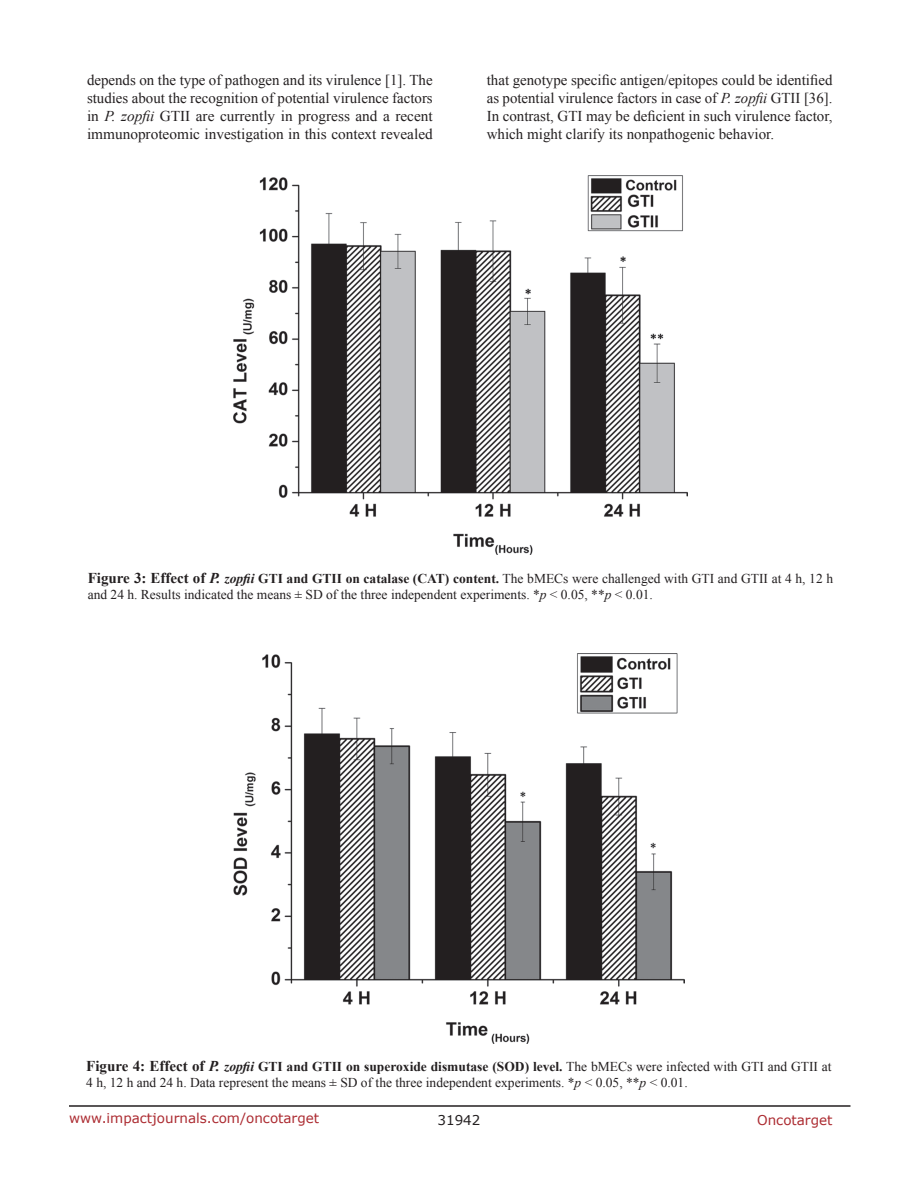
<style>
.page{position:relative;width:918px;height:1188px;background:#fff}
.page>*{position:absolute;margin:0;border:0;box-sizing:border-box;transform-origin:0 0}
.BodyText{font:15px/18px "Times New Roman";color:#231f20;text-align:justify}
.FigureText{font:13.5px/16.2px "Times New Roman";color:#231f20}
.t1{font:13.5px "Verdana";color:#ac2b31}
.t2{font:13.5px "Verdana";color:#231f20}
.s1{font-style:italic}
.s2{font-weight:700;font-size:15px}
.s3{font-weight:700;font-style:italic;font-size:15px}
.s4{font-weight:700;font-style:italic}
.s5{font-weight:700}
</style>
<div class="page">
<hr style="left:69px;top:1105px;width:781px;height:2px;background:#231f20">
<img style="left:233px;top:175px;width:455px;height:379px">
<img style="left:233px;top:654px;width:452px;height:390px">
<p class="BodyText" style="left:87px;top:71px;width:347px">depends on the type of pathogen and its virulence [1]. The studies about the recognition of potential virulence factors in <span class="s1">P. zopfii</span> GTII are currently in progress and a recent immunoproteomic investigation in this context revealed</p>
<p class="BodyText" style="left:487px;top:71px;width:347px">that genotype specific antigen/epitopes could be identified as potential virulence factors in case of <span class="s1">P. zopfii</span> GTII [36].<br>In contrast, GTI may be deficient in such virulence factor, which might clarify its nonpathogenic behavior.</p>
<p class="FigureText" style="left:88px;top:570px;width:747px"><span class="s2">Figure 3: Effect of</span> <span class="s3">P.</span> <span class="s4">zopfii</span> <span class="s5">GTI and GTII on catalase (CAT) content.</span> The bMECs were challenged with GTI and GTII at 4 h, 12 h and 24 h. Results indicated the means ± SD of the three independent experiments. *<span class="s1">p</span> &lt; 0.05, **<span class="s1">p</span> &lt; 0.01.</p>
<p class="FigureText" style="left:86px;top:1058px;width:747px"><span class="s2">Figure 4: Effect of</span> <span class="s3">P.</span> <span class="s4">zopfii</span> <span class="s5">GTI and GTII on superoxide dismutase (SOD) level.</span> The bMECs were infected with GTI and GTII at<br>4 h, 12 h and 24 h. Data represent the means ± SD of the three independent experiments. *<span class="s1">p</span> &lt; 0.05, **<span class="s1">p</span> &lt; 0.01.</p>
<p class="t1" style="left:69px;top:1109px;width:252px">www.impactjournals.com/oncotarget</p>
<p class="t2" style="left:438px;top:1111px;width:44px">31942</p>
<p class="t1" style="left:757px;top:1111px;width:77px">Oncotarget</p>
</div>
